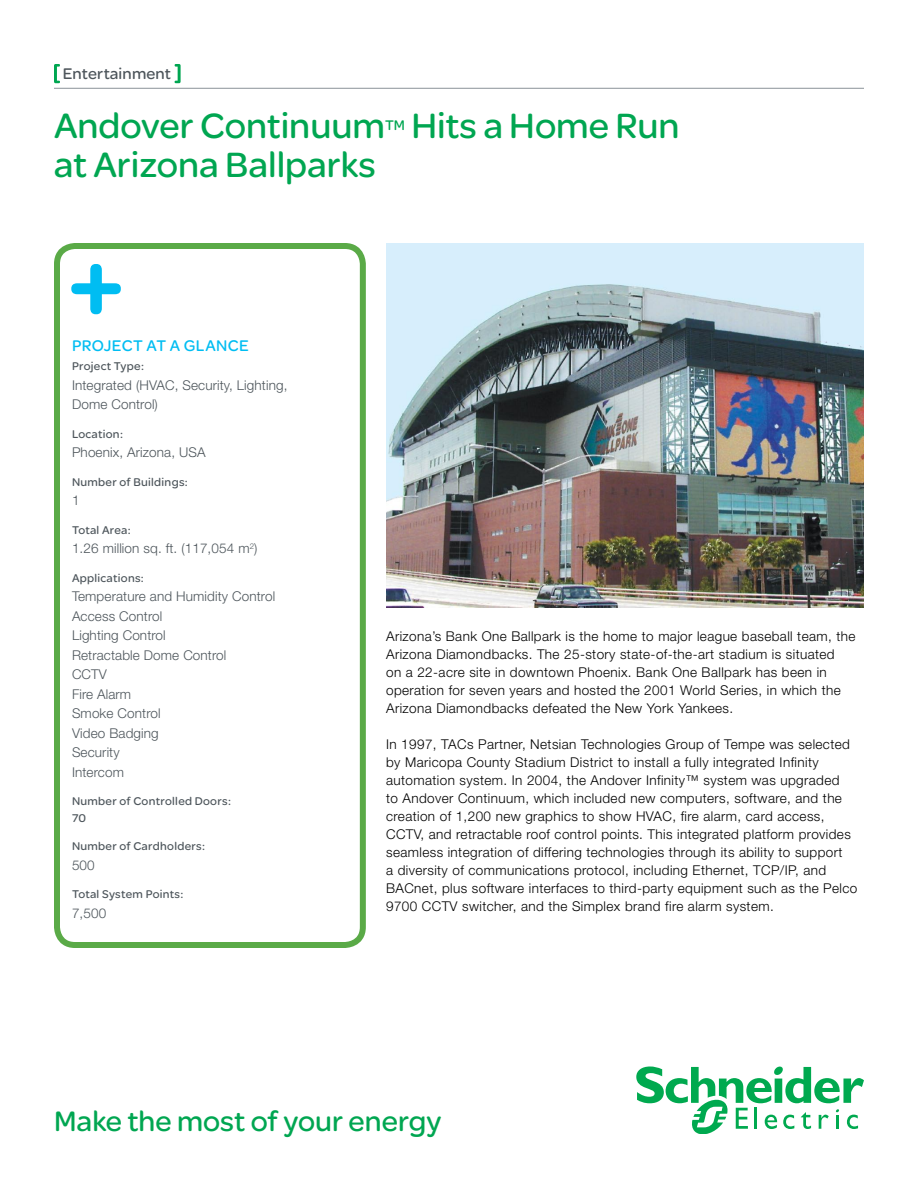
<style>
.page{position:relative;width:918px;height:1188px;background:#fff}
.page>*{position:absolute;margin:0;border:0;box-sizing:border-box;transform-origin:0 0}
.t1{font:37.5px "SE Optimist";color:#00a651}
.t2{font:30px "SE Optimist";color:#00a651}
.t3{font:16.5px "SE Optimist";letter-spacing:.025em;color:#00bdf2}
.t4{font:16.5px "SE Optimist";letter-spacing:.01em;color:#4d555b}
.t5{font:14.85px "SE Optimist";color:#00a651}
.t6{font:300 13.5px/18px "Helvetica Neue";letter-spacing:.03em;color:#000}
.t7{font:300 13.5px/19.5px "Helvetica Neue";letter-spacing:.01em;color:#4d555b}
.t8{font:12px/16.5px "SE Optimist";letter-spacing:.025em;color:#4d555b}
</style>
<div class="page">
<div style="left:54px;top:243px;width:312px;height:705px;border:6px solid #5aaa47;border-radius:18px"></div>
<hr style="left:54px;top:88px;width:810px;height:1px;background:#979ea4">
<svg style="left:636px;top:1066px;width:228px;height:68px"></svg>
<img style="left:387px;top:243px;width:477px;height:364px">
<svg style="left:175px;top:64px;width:6px;height:19px"></svg>
<svg style="left:54px;top:64px;width:6px;height:19px"></svg>
<svg style="left:71px;top:264px;width:50px;height:50px"></svg>
<p class="t4" style="left:63px;top:62px;width:110px">Entertainment</p>
<h1 class="t1" style="left:54px;top:100px;width:333px">Andover Continuum</h1>
<p class="t5" style="left:385px;top:114px;width:21px">TM</p>
<h1 class="t1" style="left:411px;top:100px;width:270px">Hits a Home Run</h1>
<h1 class="t1" style="left:54px;top:139px;width:323px">at Arizona Ballparks</h1>
<p class="t3" style="left:72px;top:334px;width:178px">PrOjECT AT A GLANCE</p>
<p class="t8" style="left:72px;top:358px;width:73px">Project Type:</p>
<p class="t7" style="left:72px;top:375px;width:217px">Integrated (HVAC, Security, Lighting,<br>Dome Control)</p>
<p class="t8" style="left:72px;top:425px;width:52px">Location:</p>
<p class="t7" style="left:72px;top:443px;width:135px">Phoenix, Arizona, USA</p>
<p class="t8" style="left:72px;top:473px;width:117px">Number of Buildings:</p>
<p class="t7" style="left:72px;top:491px;width:9px">1</p>
<p class="t8" style="left:72px;top:521px;width:60px">Total Area:</p>
<p class="t7" style="left:72px;top:539px;width:187px">1.26 million sq. ft. (117,054 m<sup>2</sup>)</p>
<p class="t8" style="left:72px;top:569px;width:73px">Applications:</p>
<p class="t7" style="left:72px;top:587px;width:205px">Temperature and Humidity Control<br>Access Control<br>Lighting Control<br>Retractable Dome Control<br>CCTV<br>Fire Alarm<br>Smoke Control<br>Video Badging<br>Security<br>Intercom</p>
<p class="t8" style="left:72px;top:793px;width:160px">Number of Controlled Doors:<br>70</p>
<p class="t8" style="left:72px;top:838px;width:135px">Number of Cardholders:</p>
<p class="t7" style="left:72px;top:855px;width:24px">500</p>
<p class="t8" style="left:72px;top:886px;width:113px">Total System Points:</p>
<p class="t7" style="left:72px;top:903px;width:36px">7,500</p>
<p class="t6" style="left:386px;top:627px;width:471px">Arizona’s Bank One Ballpark is the home to major league baseball team, the Arizona Diamondbacks. The 25-story state-of-the-art stadium is situated<br>on a 22-acre site in downtown Phoenix. Bank One Ballpark has been in operation for seven years and hosted the 2001 World Series, in which the Arizona Diamondbacks defeated the New York Yankees.</p>
<p class="t6" style="left:386px;top:735px;width:473px">In 1997, TACs Partner, Netsian Technologies Group of Tempe was selected by Maricopa County Stadium District to install a fully integrated Infinity automation system. In 2004, the Andover Infinity™ system was upgraded<br>to Andover Continuum, which included new computers, software, and the creation of 1,200 new graphics to show HVAC, fire alarm, card access, CCTV, and retractable roof control points. This integrated platform provides seamless integration of differing technologies through its ability to support<br>a diversity of communications protocol, including Ethernet, TCP/IP, and BACnet, plus software interfaces to third-party equipment such as the Pelco 9700 CCTV switcher, and the Simplex brand fire alarm system.</p>
<h2 class="t2" style="left:54px;top:1100px;width:389px">Make the most of your energy</h2>
</div>
